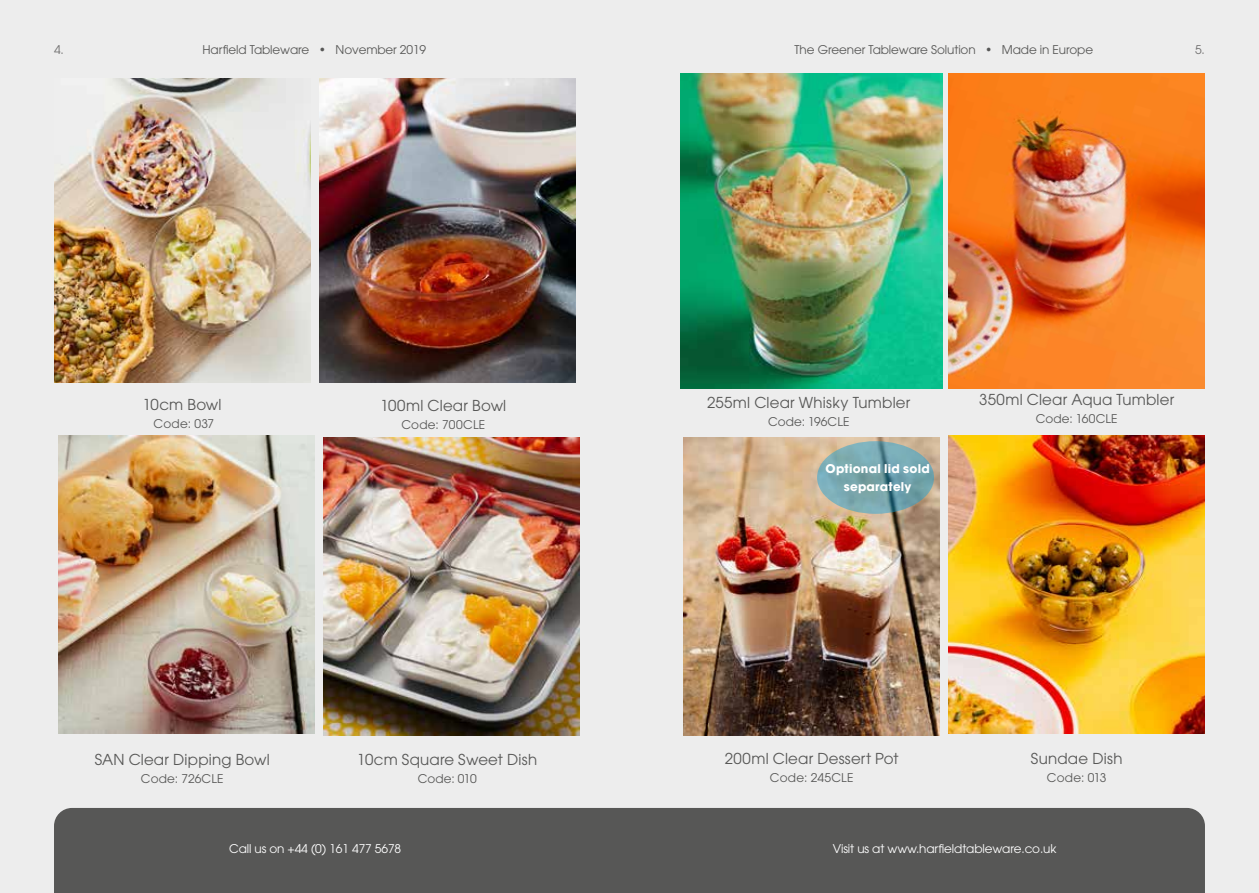
<style>
.page{position:relative;width:1259px;height:893px;background:#ededed}
.page>*{position:absolute;margin:0;border:0;box-sizing:border-box;transform-origin:0 0}
.t1{font:15px "ITC Avant Garde Pro";letter-spacing:.015em;color:#575756}
.t2{font:12px "ITC Avant Garde Pro";letter-spacing:-.01em;color:#575756}
.t3{font:12px "ITC Avant Garde Pro";letter-spacing:-.01em;color:#fff}
.t4{font:700 12px/18px "ITC Avant Garde Pro";letter-spacing:.02em;color:#fff;text-align:center}
.t5{font:12px "ITC Avant Garde Pro";letter-spacing:.02em;color:#575756}
.t6{font:12px "ITC Avant Garde Pro";letter-spacing:.01em;color:#575756}
.t7{font:12px "ITC Avant Garde Pro";letter-spacing:.015em;color:#575756}
.t8{font:12px "ITC Avant Garde Pro";color:#706f6f}
</style>
<div class="page">
<div style="left:54px;top:808px;width:1151px;height:85px;background:#575756"></div>
<img style="left:54px;top:79px;width:256px;height:304px">
<img style="left:58px;top:436px;width:257px;height:297px">
<img style="left:319px;top:79px;width:256px;height:304px">
<img style="left:948px;top:74px;width:257px;height:314px">
<img style="left:680px;top:74px;width:263px;height:314px">
<img style="left:948px;top:436px;width:257px;height:297px">
<img style="left:683px;top:438px;width:257px;height:298px">
<img style="left:323px;top:438px;width:257px;height:298px">
<svg style="left:818px;top:442px;width:115px;height:71px;background:#73a4ad"></svg>
<div style="left:817px;top:441px;width:117px;height:73px;border:2px solid #009fe3;border-radius:50%"></div>
<p class="t2" style="left:202px;top:42px;width:225px">Harfield Tableware • November 2019</p>
<p class="t2" style="left:794px;top:42px;width:300px">The Greener Tableware Solution • Made in Europe</p>
<p class="t8" style="left:54px;top:42px;width:11px">4.</p>
<p class="t8" style="left:1195px;top:42px;width:11px">5.</p>
<p class="t1" style="left:143px;top:396px;width:80px">10cm Bowl</p>
<p class="t2" style="left:153px;top:417px;width:62px">Code: 037</p>
<p class="t1" style="left:380px;top:397px;width:127px">100ml Clear Bowl</p>
<p class="t5" style="left:401px;top:418px;width:85px">Code: 700CLE</p>
<p class="t1" style="left:95px;top:750px;width:177px">SAN Clear Dipping Bowl</p>
<p class="t7" style="left:141px;top:771px;width:84px">Code: 726CLE</p>
<p class="t1" style="left:357px;top:750px;width:181px">10cm Square Sweet Dish</p>
<p class="t2" style="left:418px;top:771px;width:60px">Code: 010</p>
<p class="t1" style="left:707px;top:393px;width:205px">255ml Clear Whisky Tumbler</p>
<p class="t2" style="left:768px;top:414px;width:83px">Code: 196CLE</p>
<p class="t4" style="left:825px;top:460px;width:106px">Optional lid sold separately</p>
<p class="t1" style="left:979px;top:390px;width:196px">350ml Clear Aqua Tumbler</p>
<p class="t6" style="left:1035px;top:411px;width:83px">Code: 160CLE</p>
<p class="t1" style="left:725px;top:750px;width:175px">200ml Clear Dessert Pot</p>
<p class="t5" style="left:770px;top:771px;width:85px">Code: 245CLE</p>
<p class="t1" style="left:1031px;top:750px;width:93px">Sundae Dish</p>
<p class="t2" style="left:1047px;top:771px;width:61px">Code: 013</p>
<p class="t3" style="left:229px;top:841px;width:174px">Call us on +44 (0) 161 477 5678</p>
<p class="t3" style="left:832px;top:841px;width:225px">Visit us at www.harfieldtableware.co.uk</p>
</div>
